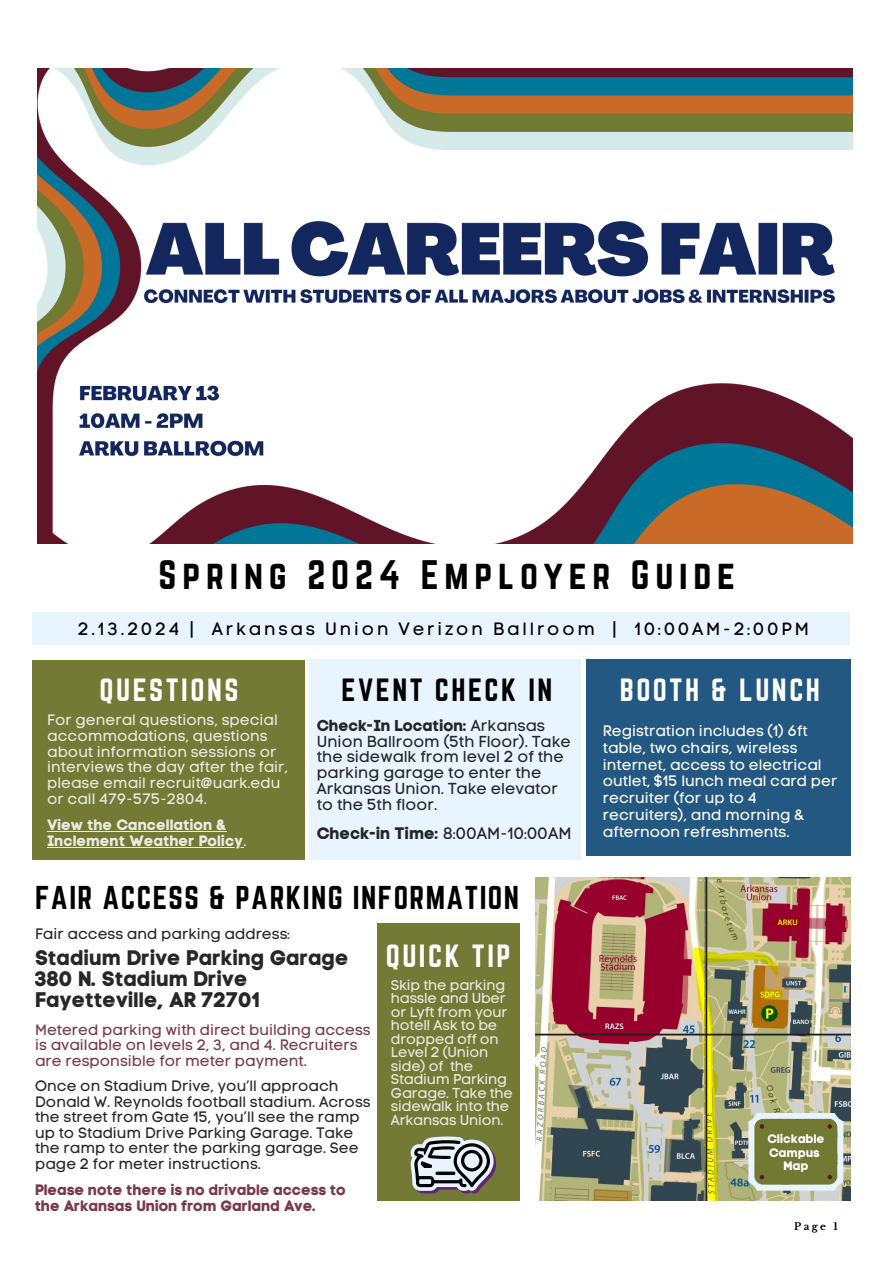
<style>
.page{position:relative;width:893px;height:1264px;background:#fff}
.page>*{position:absolute;margin:0;border:0;box-sizing:border-box;transform-origin:0 0}
.t1{font:36px "Norwester";letter-spacing:.16em;color:#000}
.t2{font:28.95px "Norwester";letter-spacing:.05em;color:#000}
.t3{font:28.05px "Norwester";letter-spacing:.09em;color:#fff}
.t4{font:28.05px "Norwester";letter-spacing:.09em;color:#000}
.t5{font:21px/21.5px "Code Pro Bold LC";color:#000}
.t6{font:17.7px "Code Pro Normal LC";letter-spacing:.16em;color:#000}
.t7{font:16.5px "Code Pro Normal LC";color:#000}
.t8{font:15.75px/15.8px "Code Pro Normal LC";color:#000}
.t9{font:15.75px "Code Pro Bold LC";color:#000}
.t10{font:15px/16.8px "Code Pro Normal LC";color:#fff}
.t11{font:15px/15.5px "Code Pro Normal LC";color:#000}
.t12{font:15px/15.5px "Code Pro Normal LC";color:#611528}
.t13{font:15px/15.5px "Code Pro Bold LC";color:#611528}
.t14{font:15px/15.8px "Code Pro Bold LC";letter-spacing:.005em;color:#fff}
.t15{font:14.25px/13.5px "Code Pro Normal LC";letter-spacing:-.015em;color:#fff}
.t16{font:12.3px "Code Pro Bold LC";color:#fff}
.t17{font:700 9.9px "Libre Baskerville";color:#000}
.s1{font-family:"Code Pro Normal LC"}
.s2{font-family:"Code Pro Bold LC"}
</style>
<div class="page">
<div style="left:32px;top:660px;width:272px;height:199px;background:#727a36"></div>
<div style="left:32px;top:612px;width:818px;height:32px;background:#e8f4ff"></div>
<div style="left:586px;top:660px;width:264px;height:195px;background:#225881"></div>
<div style="left:309px;top:659px;width:271px;height:200px;background:#e8f4ff"></div>
<img style="left:37px;top:69px;width:815px;height:474px">
<img style="left:535px;top:877px;width:315px;height:323px">
<div style="left:377px;top:923px;width:142px;height:277px;background:#727a36"></div>
<svg style="left:748px;top:1112px;width:95px;height:78px;background:#8d9765"></svg>
<svg style="left:410px;top:1136px;width:85px;height:57px;background:#8d9191"></svg>
<hr style="left:47px;top:830px;width:180px;height:1px;background:#fff">
<hr style="left:47px;top:846px;width:196px;height:1px;background:#fff">
<p class="t1" style="left:158px;top:553px;width:578px">Spring 2024 Employer Guide</p>
<p class="t6" style="left:78px;top:618px;width:732px">2.13.2024 | Arkansas Union Verizon Ballroom | 10:00AM-2:00PM</p>
<p class="t3" style="left:99px;top:672px;width:140px">QUESTIONS</p>
<p class="t10" style="left:47px;top:712px;width:242px;line-height:15.8px">For general questions, special accommodations, questions about information sessions or interviews the day after the fair, please email recruit@uark.edu or call 479-575-2804.</p>
<p class="t14" style="left:47px;top:816px;width:201px">View the Cancellation &amp;<br>Inclement Weather Policy<span class="s1">.</span></p>
<p class="t4" style="left:341px;top:672px;width:212px">EVENT CHECK IN</p>
<p class="t9" style="left:317px;top:715px;width:230px">Check-In Location: <span class="s1">Arkansas</span></p>
<p class="t8" style="left:317px;top:733px;width:255px">Union Ballroom (5th Floor). Take the sidewalk from level 2 of the parking garage to enter the<br>Arkansas Union. Take elevator to the 5th floor.</p>
<p class="t7" style="left:317px;top:823px;width:256px"><span class="s2">Check-in Time:</span> 8:00AM-10:00AM</p>
<p class="t3" style="left:619px;top:672px;width:202px">BOOTH &amp; LUNCH</p>
<p class="t10" style="left:603px;top:722px;width:236px">Registration includes (1) 6ft table, two chairs, wireless internet, access to electrical outlet, $15 lunch meal card per recruiter (for up to 4 recruiters), and morning &amp; afternoon refreshments.</p>
<p class="t2" style="left:35px;top:880px;width:485px">FAIR ACCESS &amp; PARKING INFORMATION</p>
<p class="t11" style="left:35px;top:925px;width:256px">Fair access and parking address:</p>
<h3 class="t5" style="left:35px;top:946px;width:315px">Stadium Drive Parking Garage<br>380 N. Stadium Drive<br>Fayetteville, AR 72701</h3>
<p class="t12" style="left:35px;top:1021px;width:337px">Metered parking with direct building access is available on levels 2, 3, and 4. Recruiters are responsible for meter payment.</p>
<p class="t11" style="left:35px;top:1078px;width:337px">Once on Stadium Drive, you’ll approach Donald W. Reynolds football stadium. Across the street from Gate 15, you’ll see the ramp up to Stadium Drive Parking Garage. Take the ramp to enter the parking garage. See page 2 for meter instructions.</p>
<p class="t13" style="left:35px;top:1182px;width:312px">Please note there is no drivable access to the Arkansas Union from Garland Ave.</p>
<p class="t3" style="left:386px;top:938px;width:126px">QUICK TIP</p>
<p class="t15" style="left:391px;top:978px;width:123px">Skip the parking hassle and Uber or Lyft from your hotel! Ask to be dropped off on<br>Level 2 (Union side) of the<br>Stadium Parking<br>Garage. Take the sidewalk into the<br>Arkansas Union.</p>
<p class="t16" style="left:767px;top:1131px;width:59px">Clickable</p>
<p class="t16" style="left:769px;top:1145px;width:52px">Campus</p>
<p class="t16" style="left:783px;top:1158px;width:27px">Map</p>
<p class="t17" style="left:794px;top:1220px;width:45px">Page 1</p>
</div>
